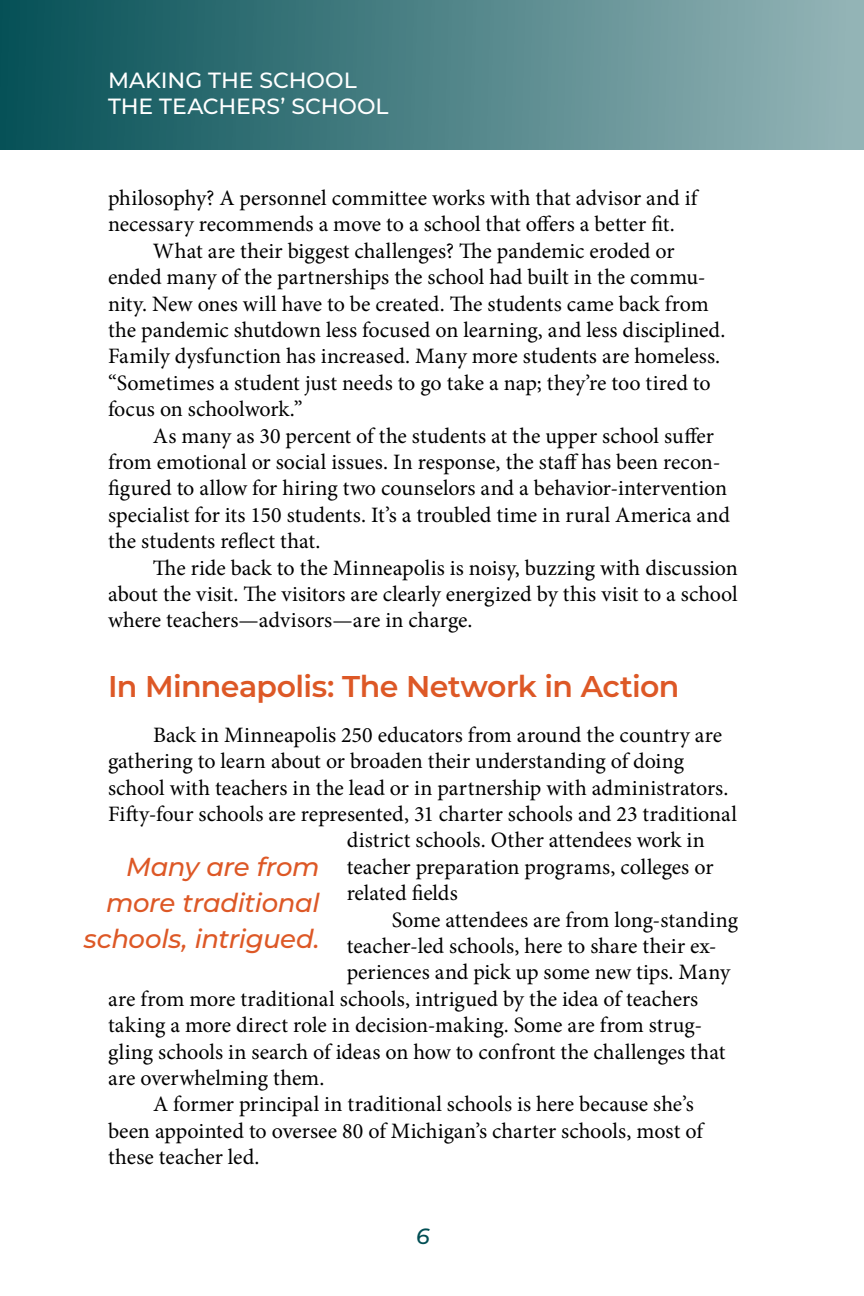
<style>
.page{position:relative;width:864px;height:1296px;background:#fff}
.page>*{position:absolute;margin:0;border:0;box-sizing:border-box;transform-origin:0 0}
.t1{font:600 30px "Montserrat";letter-spacing:-.02em;color:#dd5826}
.t2{font:italic 500 26px/36px "Montserrat";letter-spacing:-.015em;color:#dd5826;text-align:right}
.t3{font:22px/26.4px "Minion Pro";color:#000}
.t4{font:500 22px/26px "Montserrat";color:#fff}
.t5{font:italic 500 22px "Montserrat";color:#024e54}
</style>
<div class="page">
<div style="left:0;top:0;width:864px;height:150px;background:linear-gradient(to right,#065157,#96b5b8)"></div>
<p class="t4" style="left:108px;top:69px;width:282px">MAKING THE SCHOOL<br>THE TEACHERS’ SCHOOL</p>
<p class="t3" style="left:108px;top:187px;width:591px">philosophy? A personnel committee works with that advisor and if necessary recommends a move to a school that offers a better fit.</p>
<p class="t3" style="left:108px;top:240px;width:619px;text-indent:45px">What are their biggest challenges? The pandemic eroded or ended many of the partnerships the school had built in the commu&shy;nity. New ones will have to be created. The students came back from the pandemic shutdown less focused on learning, and less disciplined.<br>Family dysfunction has increased. Many more students are homeless. “Sometimes a student just needs to go take a nap; they’re too tired to focus on schoolwork.”</p>
<p class="t3" style="left:108px;top:424px;width:624px;text-indent:45px">As many as 30 percent of the students at the upper school suffer from emotional or social issues. In response, the staff has been recon&shy;figured to allow for hiring two counselors and a behavior-intervention specialist for its 150 students. It’s a troubled time in rural America and the students reflect that.</p>
<p class="t3" style="left:108px;top:556px;width:631px;text-align:justify;text-indent:45px">The ride back to the Minneapolis is noisy, buzzing with discussion about the visit. The visitors are clearly energized by this visit to a school where teachers—advisors—are in charge.</p>
<h1 class="t1" style="left:108px;top:674px;width:573px">In Minneapolis: The Network in Action</h1>
<p class="t3" style="left:153px;top:724px;width:571px">Back in Minneapolis 250 educators from around the country are</p>
<p class="t3" style="left:108px;top:750px;width:578px">gathering to learn about or broaden their understanding of doing</p>
<p class="t3" style="left:108px;top:776px;width:622px">school with teachers in the lead or in partnership with administrators.</p>
<p class="t3" style="left:108px;top:803px;width:631px">Fifty-four schools are represented, 31 charter schools and 23 traditional</p>
<p class="t3" style="left:347px;top:829px;width:360px">district schools. Other attendees work in</p>
<p class="t3" style="left:347px;top:856px;width:368px">teacher preparation programs, colleges or</p>
<p class="t3" style="left:347px;top:882px;width:113px">related fields</p>
<p class="t3" style="left:392px;top:908px;width:348px">Some attendees are from long-standing</p>
<p class="t3" style="left:347px;top:935px;width:372px">teacher-led schools, here to share their ex-</p>
<p class="t3" style="left:347px;top:961px;width:385px">periences and pick up some new tips. Many</p>
<p class="t3" style="left:108px;top:988px;width:592px">are from more traditional schools, intrigued by the idea of teachers</p>
<p class="t3" style="left:108px;top:1014px;width:596px">taking a more direct role in decision-making. Some are from strug-</p>
<p class="t3" style="left:108px;top:1040px;width:619px">gling schools in search of ideas on how to confront the challenges that</p>
<p class="t3" style="left:108px;top:1067px;width:218px">are overwhelming them.</p>
<p class="t3" style="left:153px;top:1093px;width:542px">A former principal in traditional schools is here because she’s</p>
<p class="t3" style="left:108px;top:1120px;width:596px">been appointed to oversee 80 of Michigan’s charter schools, most of</p>
<p class="t3" style="left:108px;top:1146px;width:153px">these teacher led.</p>
<p class="t2" style="left:84px;top:851px;width:237px">Many are from more traditional schools, intrigued.</p>
<p class="t5" style="left:416px;top:1227px;width:15px">6</p>
</div>
